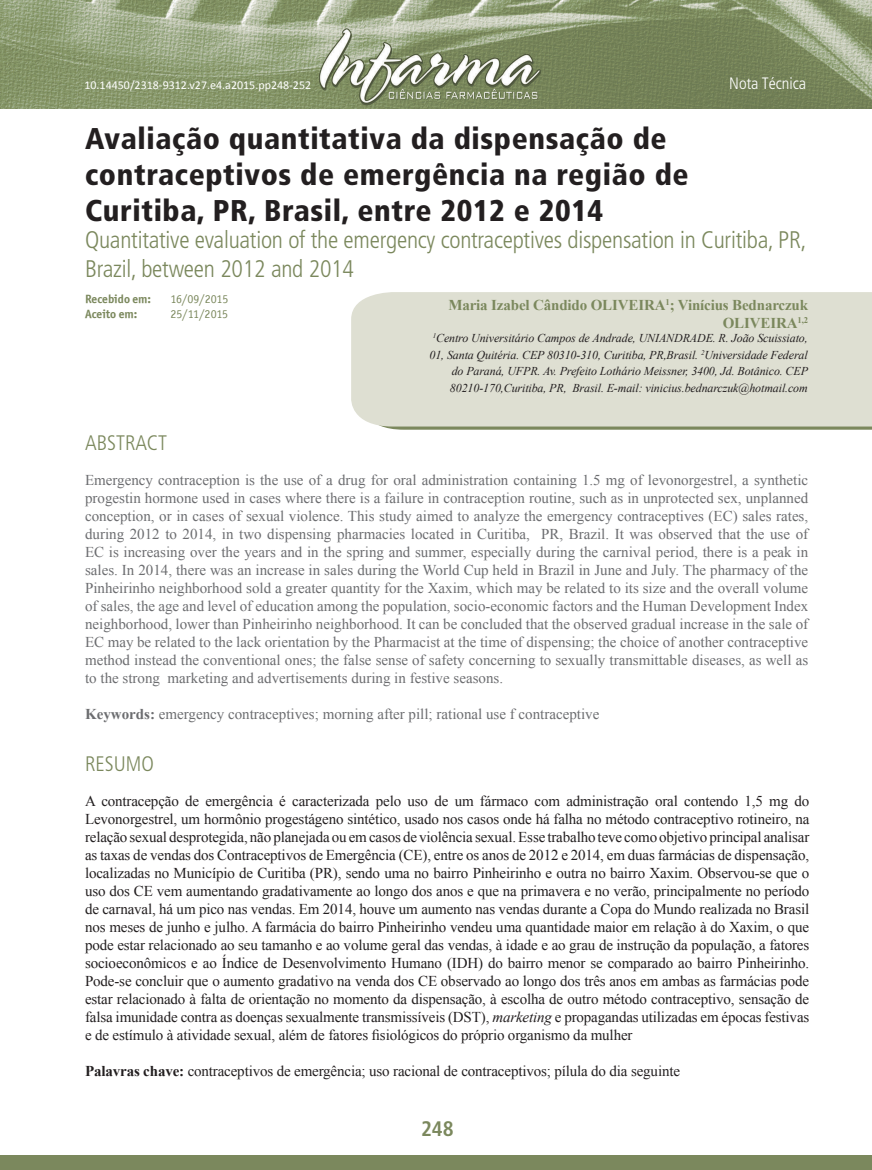
<style>
.page{position:relative;width:872px;height:1170px;background:#fff}
.page>*{position:absolute;margin:0;border:0;box-sizing:border-box;transform-origin:0 0}
.t1{font:900 condensed 30px/36px "Frutiger";letter-spacing:.02em;color:#231f20}
.t2{font:300 condensed 24px/28.8px "Frutiger";letter-spacing:-.01em;color:#7b885d}
.t3{font:300 condensed 21px "Frutiger";color:#7b885d}
.t4{font:700 condensed 21px "Frutiger LT Std";color:#7b885d}
.t5{font:300 condensed 16.5px "Frutiger";color:#fff}
.t6{font:15px/18px "Times New Roman";letter-spacing:-.01em;color:#231f20;text-align:justify}
.t7{font:15px/18px "Times New Roman";color:#6c6d70;text-align:justify}
.t8{font:700 15px/18px "Times New Roman";letter-spacing:-.01em;color:#7b885d;text-align:right}
.t9{font:italic 12px/16.5px "Times New Roman";letter-spacing:-.01em;color:#231f20;text-align:right}
.t10{font:12px "Calibri";color:#fff}
.t11{font:12px "Officina Sans OSITCTT Bold";color:#7b885d}
.t12{font:12px "Officina San ITC";letter-spacing:-.015em;color:#7b885d}
.s1{font-weight:700}
.s2{font-style:italic}
</style>
<div class="page">
<img style="left:0;top:0;width:872px;height:108px">
<div style="left:0;top:1154px;width:872px;height:15px;background:#7b885d"></div>
<svg style="left:381px;top:426px;width:491px;height:3px"></svg>
<div style="left:351px;top:292px;width:521px;height:134px;background:#dedfd2"></div>
<p class="t10" style="left:84px;top:77px;width:228px">10.14450/2318-9312.v27.e4.a2015.pp248-252</p>
<p class="t5" style="left:729px;top:73px;width:79px">Nota Técnica</p>
<h1 class="t1" style="left:85px;top:120px;width:605px">Avaliação quantitativa da dispensação de contraceptivos de emergência na região de<br>Curitiba, PR, Brasil, entre 2012 e 2014</h1>
<h2 class="t2" style="left:85px;top:226px;width:723px">Quantitative evaluation of the emergency contraceptives dispensation in Curitiba, PR,<br>Brazil, between 2012 and 2014</h2>
<p class="t11" style="left:85px;top:292px;width:68px">Recebido em:</p>
<p class="t12" style="left:171px;top:292px;width:59px">16/09/2015</p>
<p class="t11" style="left:85px;top:306px;width:54px">Aceito em:</p>
<p class="t12" style="left:171px;top:307px;width:59px">25/11/2015</p>
<p class="t8" style="left:448px;top:295px;width:361px">Maria Izabel Cândido OLIVEIRA<sup>1</sup>; Vinícius Bednarczuk<br>OLIVEIRA<sup>1,2</sup></p>
<p class="t9" style="left:429px;top:330px;width:380px"><sup>1</sup>Centro Universitário Campos de Andrade, UNIANDRADE. R. João Scuissiato, 01, Santa Quitéria. CEP 80310-310, Curitiba, PR,Brasil. <sup>2</sup>Universidade Federal do Paraná, UFPR. Av. Prefeito Lothário Meissner, 3400, Jd. Botânico. CEP 80210-170,Curitiba, PR, Brasil. E-mail: vinicius.bednarczuk@hotmail.com</p>
<h3 class="t3" style="left:85px;top:431px;width:84px">ABSTRACT</h3>
<p class="t7" style="left:85px;top:470px;width:724px">Emergency contraception is the use of a drug for oral administration containing 1.5 mg of levonorgestrel, a synthetic progestin hormone used in cases where there is a failure in contraception routine, such as in unprotected sex, unplanned conception, or in cases of sexual violence. This study aimed to analyze the emergency contraceptives (EC) sales rates, during 2012 to 2014, in two dispensing pharmacies located in Curitiba, PR, Brazil. It was observed that the use of EC is increasing over the years and in the spring and summer, especially during the carnival period, there is a peak in sales. In 2014, there was an increase in sales during the World Cup held in Brazil in June and July. The pharmacy of the Pinheirinho neighborhood sold a greater quantity for the Xaxim, which may be related to its size and the overall volume of sales, the age and level of education among the population, socio-economic factors and the Human Development Index neighborhood, lower than Pinheirinho neighborhood. It can be concluded that the observed gradual increase in the sale of EC may be related to the lack orientation by the Pharmacist at the time of dispensing; the choice of another contraceptive method instead the conventional ones; the false sense of safety concerning to sexually transmittable diseases, as well as to the strong marketing and advertisements during in festive seasons.</p>
<p class="t7" style="left:85px;top:704px;width:516px"><span class="s1">Keywords:</span> emergency contraceptives; morning after pill; rational use f contraceptive</p>
<h3 class="t3" style="left:85px;top:752px;width:70px">RESUMO</h3>
<p class="t6" style="left:85px;top:791px;width:726px">A contracepção de emergência é caracterizada pelo uso de um fármaco com administração oral contendo 1,5 mg do Levonorgestrel, um hormônio progestágeno sintético, usado nos casos onde há falha no método contraceptivo rotineiro, na relação sexual desprotegida, não planejada ou em casos de violência sexual. Esse trabalho teve como objetivo principal analisar as taxas de vendas dos Contraceptivos de Emergência (CE), entre os anos de 2012 e 2014, em duas farmácias de dispensação, localizadas no Município de Curitiba (PR), sendo uma no bairro Pinheirinho e outra no bairro Xaxim. Observou-se que o uso dos CE vem aumentando gradativamente ao longo dos anos e que na primavera e no verão, principalmente no período de carnaval, há um pico nas vendas. Em 2014, houve um aumento nas vendas durante a Copa do Mundo realizada no Brasil nos meses de junho e julho. A farmácia do bairro Pinheirinho vendeu uma quantidade maior em relação à do Xaxim, o que pode estar relacionado ao seu tamanho e ao volume geral das vendas, à idade e ao grau de instrução da população, a fatores socioeconômicos e ao Índice de Desenvolvimento Humano (IDH) do bairro menor se comparado ao bairro Pinheirinho.<br>Pode-se concluir que o aumento gradativo na venda dos CE observado ao longo dos três anos em ambas as farmácias pode estar relacionado à falta de orientação no momento da dispensação, à escolha de outro método contraceptivo, sensação de falsa imunidade contra as doenças sexualmente transmissíveis (DST), <span class="s2">marketing</span> e propagandas utilizadas em épocas festivas e de estímulo à atividade sexual, além de fatores fisiológicos do próprio organismo da mulher</p>
<p class="t6" style="left:85px;top:1061px;width:596px"><span class="s1">Palavras chave:</span> contraceptivos de emergência; uso racional de contraceptivos; pílula do dia seguinte</p>
<h3 class="t4" style="left:421px;top:1116px;width:34px">248</h3>
</div>
